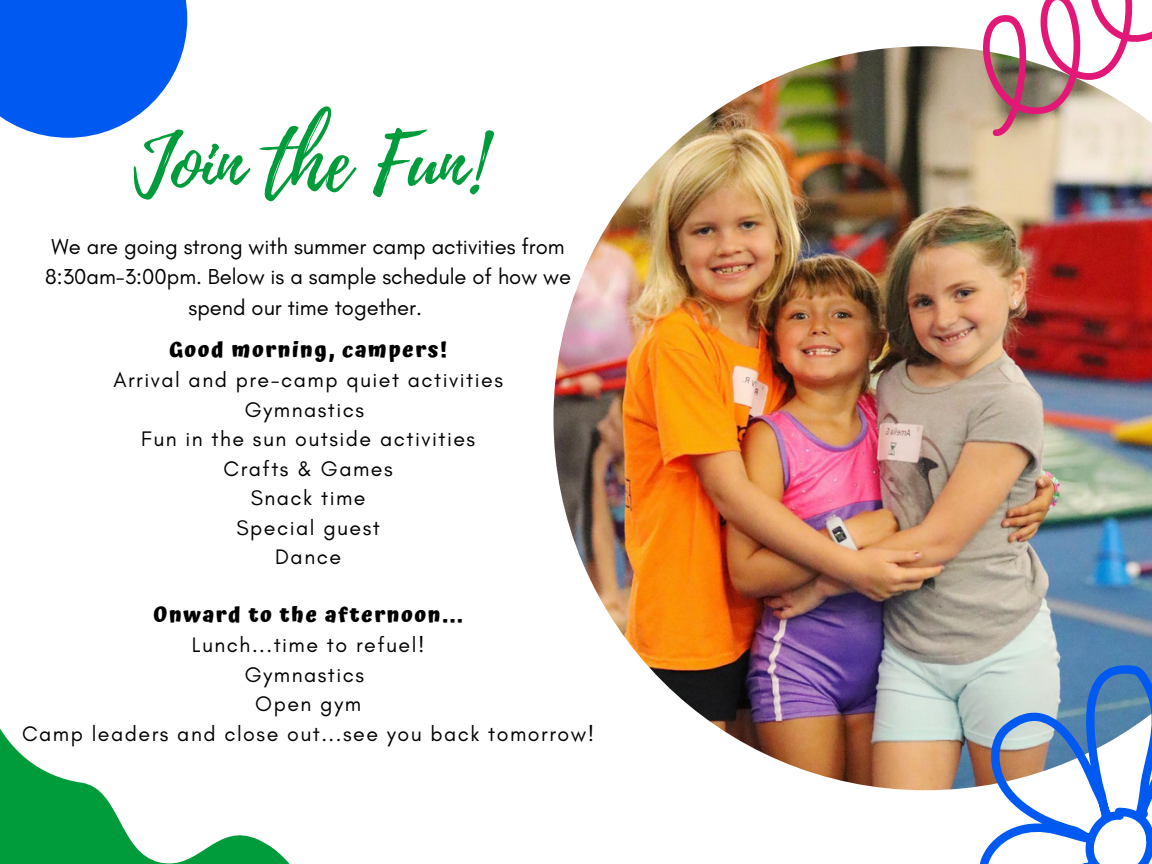
<style>
.page{position:relative;width:1152px;height:864px;background:#fff}
.page>*{position:absolute;margin:0;border:0;box-sizing:border-box;transform-origin:0 0}
.t1{font:79.8px "Playlist Script";color:#009b3a}
.t2{font:22.05px/30.3px "Glacial Indifference";color:#000;text-align:center}
.t3{font:21.45px/29.4px "Glacial Indifference";letter-spacing:.07em;color:#000;text-align:center}
.t4{font:700 21.45px "Atma";letter-spacing:.07em;color:#000}
</style>
<div class="page">
<img style="left:553px;top:46px;width:599px;height:744px">
<div style="left:0;top:0;width:187px;height:138px;background:#0059f0"></div>
<svg style="left:0;top:728px;width:290px;height:136px"></svg>
<svg style="left:969px;top:0;width:183px;height:137px"></svg>
<svg style="left:978px;top:664px;width:174px;height:200px"></svg>
<h1 class="t1" style="left:134px;top:106px;width:352px">Join the Fun!</h1>
<p class="t2" style="left:45px;top:231px;width:527px">We are going strong with summer camp activities from<br>8:30am-3:00pm. Below is a sample schedule of how we spend our time together.</p>
<p class="t4" style="left:169px;top:337px;width:279px">Good morning, campers!</p>
<p class="t3" style="left:113px;top:365px;width:391px">Arrival and pre-camp quiet activities<br>Gymnastics<br>Fun in the sun outside activities<br>Crafts &amp; Games<br>Snack time<br>Special guest<br>Dance</p>
<p class="t4" style="left:154px;top:602px;width:311px">Onward to the afternoon...</p>
<p class="t3" style="left:22px;top:630px;width:574px">Lunch...time to refuel!<br>Gymnastics<br>Open gym<br>Camp leaders and close out...see you back tomorrow!</p>
</div>
